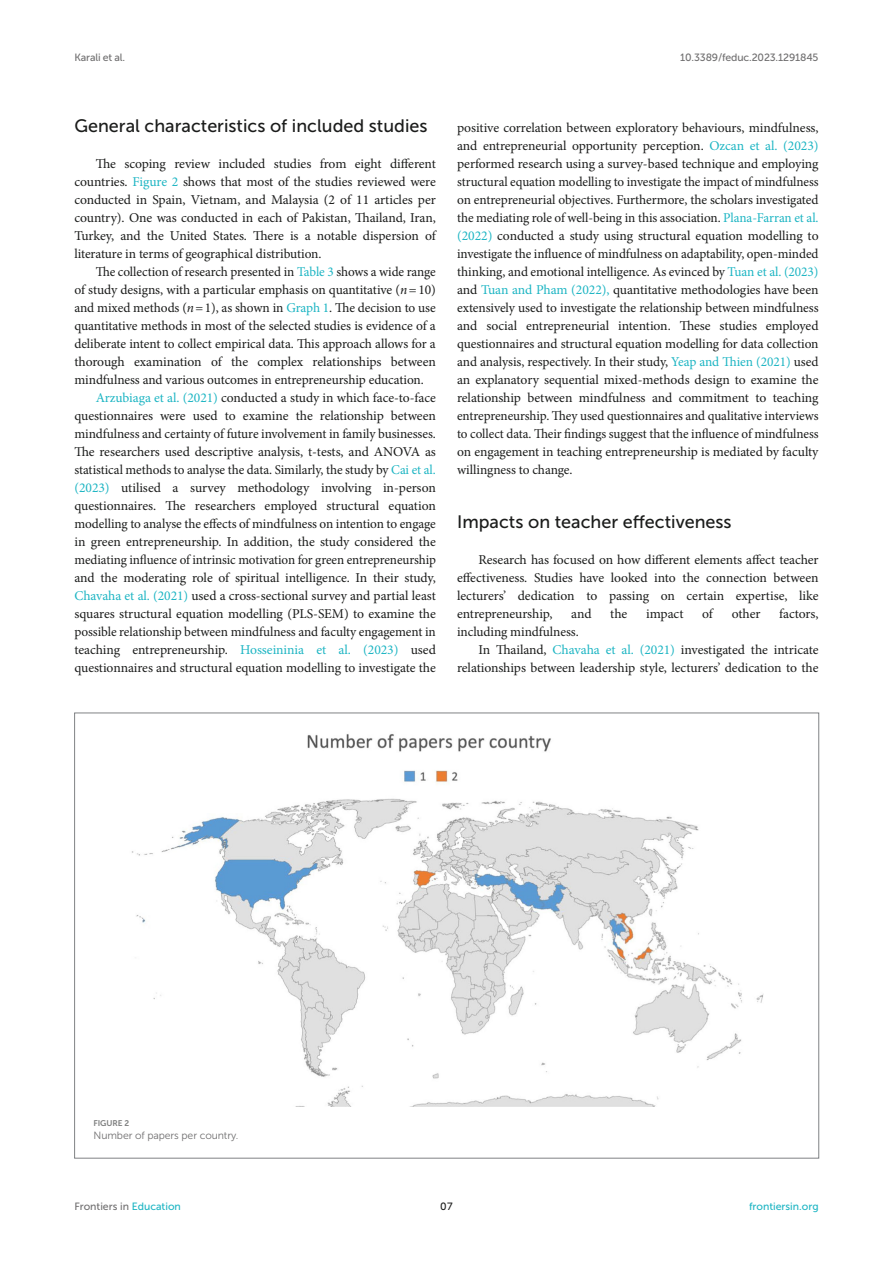
<style>
.page{position:relative;width:893px;height:1263px;background:#fff}
.page>*{position:absolute;margin:0;border:0;box-sizing:border-box;transform-origin:0 0}
.HEAD_2{font:18px "Museo Sans 500";color:#1b1c1b}
.TEXT{font:13.5px/18px "Minion Pro";letter-spacing:-.005em;color:#1b1c1b;text-align:justify}
.TEXT_FLUSH{font:13.5px/18px "Minion Pro";letter-spacing:-.005em;color:#1b1c1b;text-align:justify}
.t1{font:10.5px "Museo Sans 500";letter-spacing:-.015em;color:#706f70}
.FIG_LEG{font:10.5px "Museo Sans 300";letter-spacing:-.01em;color:#706f70}
.t2{font:10.5px "Museo Sans 500";color:#1db5c3}
.t3{font:10.5px "Museo Sans 500";color:#1b1c1b}
.FIG_HD{font:8.25px "Museo Sans 700";letter-spacing:-.01em;color:#7e7f7f}
.s1{color:#1db5c3}
.s2{font-style:italic}
</style>
<div class="page">
<img style="left:132px;top:734px;width:631px;height:373px">
<p class="t1" style="left:74px;top:51px;width:52px">Karali et al.</p>
<p class="t1" style="left:680px;top:51px;width:140px">10.3389/feduc.2023.1291845</p>
<p class="HEAD_2" style="left:74px;top:116px;width:355px">General characteristics of included studies</p>
<p class="TEXT_FLUSH" style="left:74px;top:155px;width:363px;text-indent:21px">The scoping review included studies from eight different countries. <span class="s1">Figure 2</span> shows that most of the studies reviewed were conducted in Spain, Vietnam, and Malaysia (2 of 11 articles per country). One was conducted in each of Pakistan, Thailand, Iran, Turkey, and the United States. There is a notable dispersion of literature in terms of geographical distribution.</p>
<p class="TEXT" style="left:74px;top:263px;width:363px;text-indent:21px">The collection of research presented in <span class="s1">Table 3</span> shows a wide range of study designs, with a particular emphasis on quantitative (<span class="s2">n</span>=10) and mixed methods (<span class="s2">n</span>=1), as shown in <span class="s1">Graph 1</span>. The decision to use quantitative methods in most of the selected studies is evidence of a deliberate intent to collect empirical data. This approach allows for a thorough examination of the complex relationships between mindfulness and various outcomes in entrepreneurship education.</p>
<p class="TEXT" style="left:74px;top:389px;width:363px;text-indent:21px"><span class="s1">Arzubiaga et al. (2021)</span> conducted a study in which face-to-face questionnaires were used to examine the relationship between mindfulness and certainty of future involvement in family businesses.<br>The researchers used descriptive analysis, t-tests, and ANOVA as statistical methods to analyse the data. Similarly, the study by <span class="s1">Cai et al. (2023)</span> utilised a survey methodology involving in-person questionnaires. The researchers employed structural equation modelling to analyse the effects of mindfulness on intention to engage in green entrepreneurship. In addition, the study considered the mediating influence of intrinsic motivation for green entrepreneurship and the moderating role of spiritual intelligence. In their study, <span class="s1">Chavaha et al. (2021)</span> used a cross-sectional survey and partial least squares structural equation modelling (PLS-SEM) to examine the possible relationship between mindfulness and faculty engagement in teaching entrepreneurship. <span class="s1">Hosseininia et al. (2023)</span> used questionnaires and structural equation modelling to investigate the</p>
<p class="TEXT" style="left:457px;top:119px;width:363px">positive correlation between exploratory behaviours, mindfulness, and entrepreneurial opportunity perception. <span class="s1">Ozcan et al. (2023) </span>performed research using a survey-based technique and employing structural equation modelling to investigate the impact of mindfulness on entrepreneurial objectives. Furthermore, the scholars investigated the mediating role of well-being in this association. <span class="s1">Plana-Farran et al. (2022)</span> conducted a study using structural equation modelling to investigate the influence of mindfulness on adaptability, open-minded thinking, and emotional intelligence. As evinced by <span class="s1">Tuan et al. (2023) </span>and <span class="s1">Tuan and Pham (2022),</span> quantitative methodologies have been extensively used to investigate the relationship between mindfulness and social entrepreneurial intention. These studies employed questionnaires and structural equation modelling for data collection and analysis, respectively. In their study, <span class="s1">Yeap and Thien (2021)</span> used an explanatory sequential mixed-methods design to examine the relationship between mindfulness and commitment to teaching entrepreneurship. They used questionnaires and qualitative interviews to collect data. Their findings suggest that the influence of mindfulness on engagement in teaching entrepreneurship is mediated by faculty willingness to change.</p>
<p class="HEAD_2" style="left:457px;top:512px;width:276px">Impacts on teacher effectiveness</p>
<p class="TEXT_FLUSH" style="left:457px;top:551px;width:363px;text-indent:21px">Research has focused on how different elements affect teacher effectiveness. Studies have looked into the connection between lecturers’ dedication to passing on certain expertise, like entrepreneurship,</p>
<p class="TEXT_FLUSH" style="left:571px;top:605px;width:22px">and</p>
<p class="TEXT_FLUSH" style="left:610px;top:605px;width:19px">the</p>
<p class="TEXT_FLUSH" style="left:646px;top:605px;width:39px">impact</p>
<p class="TEXT_FLUSH" style="left:702px;top:605px;width:12px">of</p>
<p class="TEXT_FLUSH" style="left:732px;top:605px;width:30px">other</p>
<p class="TEXT_FLUSH" style="left:779px;top:605px;width:41px">factors,</p>
<p class="TEXT_FLUSH" style="left:457px;top:623px;width:123px">including mindfulness.</p>
<p class="TEXT" style="left:457px;top:641px;width:363px;text-align:right">In Thailand, <span class="s1">Chavaha et al. (2021)</span> investigated the intricate relationships between leadership style, lecturers’ dedication to the</p>
<p class="FIG_HD" style="left:94px;top:1118px;width:37px">FIGURE 2</p>
<p class="FIG_LEG" style="left:94px;top:1130px;width:146px">Number of papers per country.</p>
<p class="t1" style="left:74px;top:1200px;width:108px">Frontiers in <span class="s1">Education</span></p>
<p class="t3" style="left:440px;top:1200px;width:14px">07</p>
<p class="t2" style="left:749px;top:1200px;width:71px">frontiersin.org</p>
</div>
